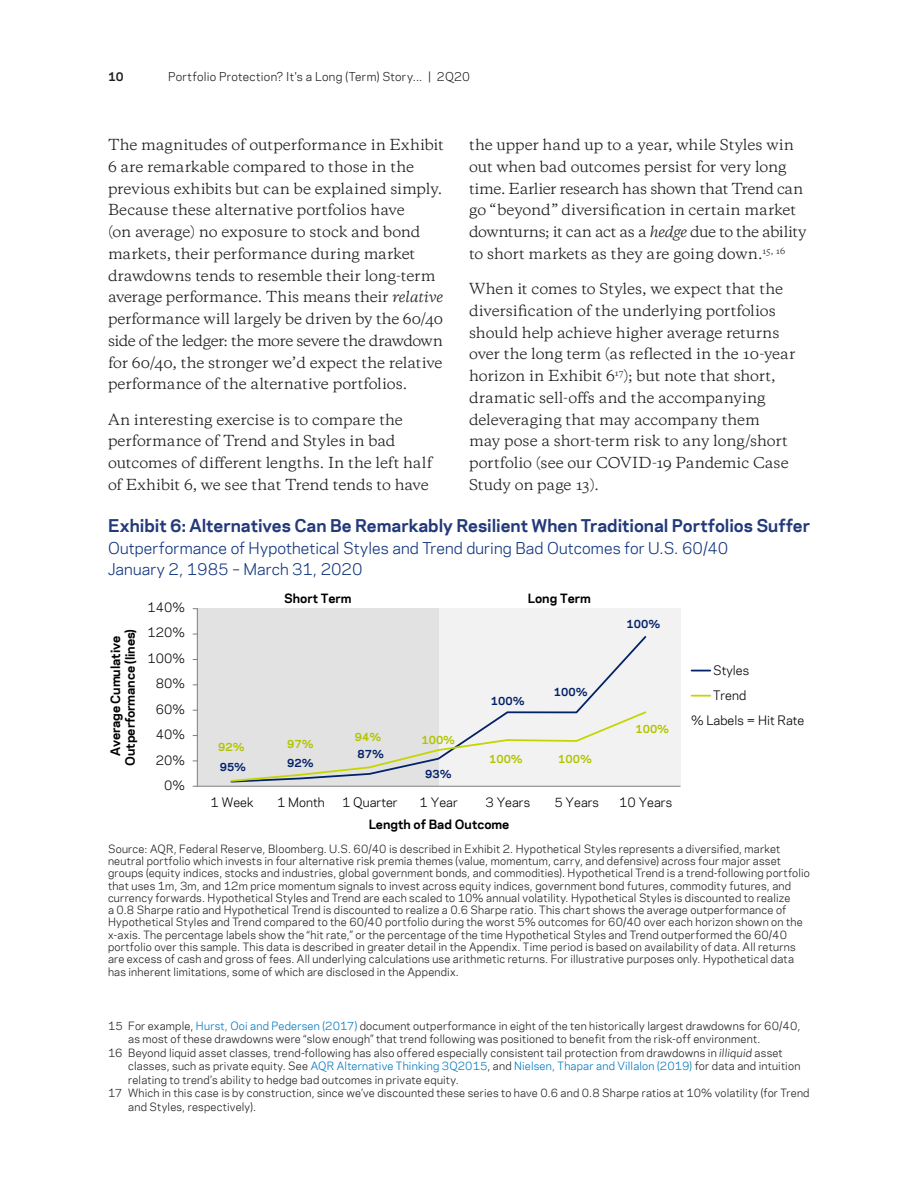
<style>
.page{position:relative;width:918px;height:1188px;background:#fff}
.page>*{position:absolute;margin:0;border:0;box-sizing:border-box;transform-origin:0 0}
.Exhibit_Number{font:700 16.5px "AQR Polaris";color:#233a7a}
.Chart_Subtitle{font:15px/21.8px "AQR Polaris";letter-spacing:.005em;color:#11367e}
.Body_Copy{font:14.25px/21.8px "AQR Copernicus";letter-spacing:-.01em;color:#231f20}
.t1{font:12px "AQR Polaris";color:#000}
.t2{font:700 12px/14.4px "AQR Polaris";letter-spacing:-.01em;color:#000;text-align:center}
.t3{font:11.25px "AQR Polaris";letter-spacing:.02em;color:#231f20}
.t4{font:700 11.25px "AQR Polaris";color:#231f20}
.Source{font:10.5px/12.3px "AQR Polaris";letter-spacing:.02em;color:#231f20}
.Footnote{font:10.5px/13.5px "AQR Polaris";letter-spacing:.02em;color:#231f20}
.t5{font:700 10.5px "AQR Polaris";letter-spacing:.005em;color:#b1c400}
.t6{font:700 10.5px "AQR Polaris";letter-spacing:.005em;color:#012169}
.s1{font-style:italic}
.s2{color:#0076bf}
</style>
<div class="page">
<div style="left:197px;top:608px;width:242px;height:178px;background:#e2e2e2"></div>
<div style="left:439px;top:608px;width:241px;height:178px;background:#f2f2f2"></div>
<svg style="left:577px;top:636px;width:70px;height:74px"></svg>
<svg style="left:230px;top:710px;width:417px;height:73px"></svg>
<hr style="left:197px;top:786px;width:483px;height:1px;background:#7f7f7f">
<hr style="left:197px;top:609px;width:1px;height:177px;background:#7f7f7f">
<svg style="left:692px;top:670px;width:18px;height:1px"></svg>
<svg style="left:692px;top:695px;width:18px;height:2px"></svg>
<p class="t4" style="left:108px;top:69px;width:17px">10</p>
<p class="t3" style="left:168px;top:69px;width:303px">Portfolio Protection? It's a Long (Term) Story... | 2Q20</p>
<p class="Body_Copy" style="left:108px;top:134px;width:337px">The magnitudes of outperformance in Exhibit 6 are remarkable compared to those in the previous exhibits but can be explained simply.<br>Because these alternative portfolios have<br>(on average) no exposure to stock and bond markets, their performance during market drawdowns tends to resemble their long-term average performance. This means their <span class="s1">relative </span>performance will largely be driven by the 60/40 side of the ledger: the more severe the drawdown for 60/40, the stronger we’d expect the relative performance of the alternative portfolios.</p>
<p class="Body_Copy" style="left:108px;top:408px;width:326px">An interesting exercise is to compare the performance of Trend and Styles in bad outcomes of different lengths. In the left half of Exhibit 6, we see that Trend tends to have</p>
<p class="Body_Copy" style="left:469px;top:134px;width:339px">the upper hand up to a year, while Styles win out when bad outcomes persist for very long time. Earlier research has shown that Trend can go “beyond” diversification in certain market downturns; it can act as a <span class="s1">hedge</span> due to the ability to short markets as they are going down.<sup>15,</sup> <sup>16</sup></p>
<p class="Body_Copy" style="left:469px;top:278px;width:328px">When it comes to Styles, we expect that the diversification of the underlying portfolios should help achieve higher average returns over the long term (as reflected in the 10-year horizon in Exhibit 6<sup>17</sup>); but note that short, dramatic sell-offs and the accompanying deleveraging that may accompany them<br>may pose a short-term risk to any long/short portfolio (see our COVID-19 Pandemic Case Study on page 13).</p>
<p class="Exhibit_Number" style="left:108px;top:513px;width:704px">Exhibit 6: Alternatives Can Be Remarkably Resilient When Traditional Portfolios Suffer</p>
<p class="Chart_Subtitle" style="left:108px;top:536px;width:622px">Outperformance of Hypothetical Styles and Trend during Bad Outcomes for U.S. 60/40<br>January 2, 1985 – March 31, 2020</p>
<p class="t2" style="left:108px;top:766px;width:138px;rotate:-90deg">Average Cumulative<br>Outperformance (lines)</p>
<p class="t1" style="left:147px;top:598px;width:39px">140%</p>
<p class="t1" style="left:147px;top:624px;width:39px">120%</p>
<p class="t1" style="left:147px;top:649px;width:39px">100%</p>
<p class="t1" style="left:156px;top:675px;width:31px">80%</p>
<p class="t1" style="left:156px;top:700px;width:31px">60%</p>
<p class="t1" style="left:156px;top:726px;width:31px">40%</p>
<p class="t1" style="left:156px;top:751px;width:31px">20%</p>
<p class="t1" style="left:164px;top:777px;width:22px">0%</p>
<p class="t2" style="left:284px;top:590px;width:69px">Short Term</p>
<p class="t2" style="left:528px;top:590px;width:65px">Long Term</p>
<p class="t5" style="left:218px;top:739px;width:28px">92%</p>
<p class="t5" style="left:287px;top:736px;width:28px">97%</p>
<p class="t6" style="left:220px;top:759px;width:28px">95%</p>
<p class="t6" style="left:287px;top:755px;width:28px">92%</p>
<p class="t5" style="left:355px;top:729px;width:28px">94%</p>
<p class="t5" style="left:421px;top:732px;width:35px">100%</p>
<p class="t6" style="left:358px;top:746px;width:28px">87%</p>
<p class="t6" style="left:425px;top:766px;width:28px">93%</p>
<p class="t6" style="left:491px;top:693px;width:35px">100%</p>
<p class="t6" style="left:554px;top:684px;width:35px">100%</p>
<p class="t5" style="left:489px;top:751px;width:35px">100%</p>
<p class="t5" style="left:558px;top:751px;width:35px">100%</p>
<p class="t6" style="left:626px;top:616px;width:35px">100%</p>
<p class="t5" style="left:635px;top:721px;width:35px">100%</p>
<p class="t1" style="left:211px;top:794px;width:44px">1 Week</p>
<p class="t1" style="left:277px;top:794px;width:49px">1 Month</p>
<p class="t1" style="left:342px;top:794px;width:57px">1 Quarter</p>
<p class="t1" style="left:420px;top:794px;width:40px">1 Year</p>
<p class="t1" style="left:485px;top:794px;width:46px">3 Years</p>
<p class="t1" style="left:554px;top:794px;width:46px">5 Years</p>
<p class="t1" style="left:619px;top:794px;width:55px">10 Years</p>
<p class="t2" style="left:369px;top:816px;width:142px">Length of Bad Outcome</p>
<p class="t1" style="left:713px;top:661px;width:38px">Styles</p>
<p class="t1" style="left:691px;top:712px;width:115px">% Labels = Hit Rate</p>
<p class="t1" style="left:713px;top:686px;width:35px">Trend</p>
<p class="Source" style="left:108px;top:842px;width:703px">Source: AQR, Federal Reserve, Bloomberg. U.S. 60/40 is described in Exhibit 2. Hypothetical Styles represents a diversified, market neutral portfolio which invests in four alternative risk premia themes (value, momentum, carry, and defensive) across four major asset groups (equity indices, stocks and industries, global government bonds, and commodities). Hypothetical Trend is a trend-following portfolio that uses 1m, 3m, and 12m price momentum signals to invest across equity indices, government bond futures, commodity futures, and currency forwards. Hypothetical Styles and Trend are each scaled to 10% annual volatility. Hypothetical Styles is discounted to realize<br>a 0.8 Sharpe ratio and Hypothetical Trend is discounted to realize a 0.6 Sharpe ratio. This chart shows the average outperformance of Hypothetical Styles and Trend compared to the 60/40 portfolio during the worst 5% outcomes for 60/40 over each horizon shown on the x-axis. The percentage labels show the “hit rate,” or the percentage of the time Hypothetical Styles and Trend outperformed the 60/40 portfolio over this sample. This data is described in greater detail in the Appendix. Time period is based on availability of data. All returns are excess of cash and gross of fees. All underlying calculations use arithmetic returns. For illustrative purposes only. Hypothetical data has inherent limitations, some of which are disclosed in the Appendix.</p>
<p class="Footnote" style="left:128px;top:1019px;width:674px;text-indent:-20px">15 For example, <span class="s2">Hurst, Ooi and Pedersen (2017)</span> document outperformance in eight of the ten historically largest drawdowns for 60/40, as most of these drawdowns were “slow enough” that trend following was positioned to benefit from the risk-off environment.</p>
<p class="Footnote" style="left:128px;top:1046px;width:674px;text-indent:-20px">16 Beyond liquid asset classes, trend-following has also offered especially consistent tail protection from drawdowns in <span class="s1">illiquid</span> asset classes, such as private equity. See <span class="s2">AQR Alternative Thinking 3Q2015</span>, and <span class="s2">Nielsen, Thapar and Villalon (2019)</span> for data and intuition relating to trend’s ability to hedge bad outcomes in private equity.</p>
<p class="Footnote" style="left:128px;top:1086px;width:683px;text-indent:-20px">17 Which in this case is by construction, since we’ve discounted these series to have 0.6 and 0.8 Sharpe ratios at 10% volatility (for Trend and Styles, respectively).</p>
</div>
